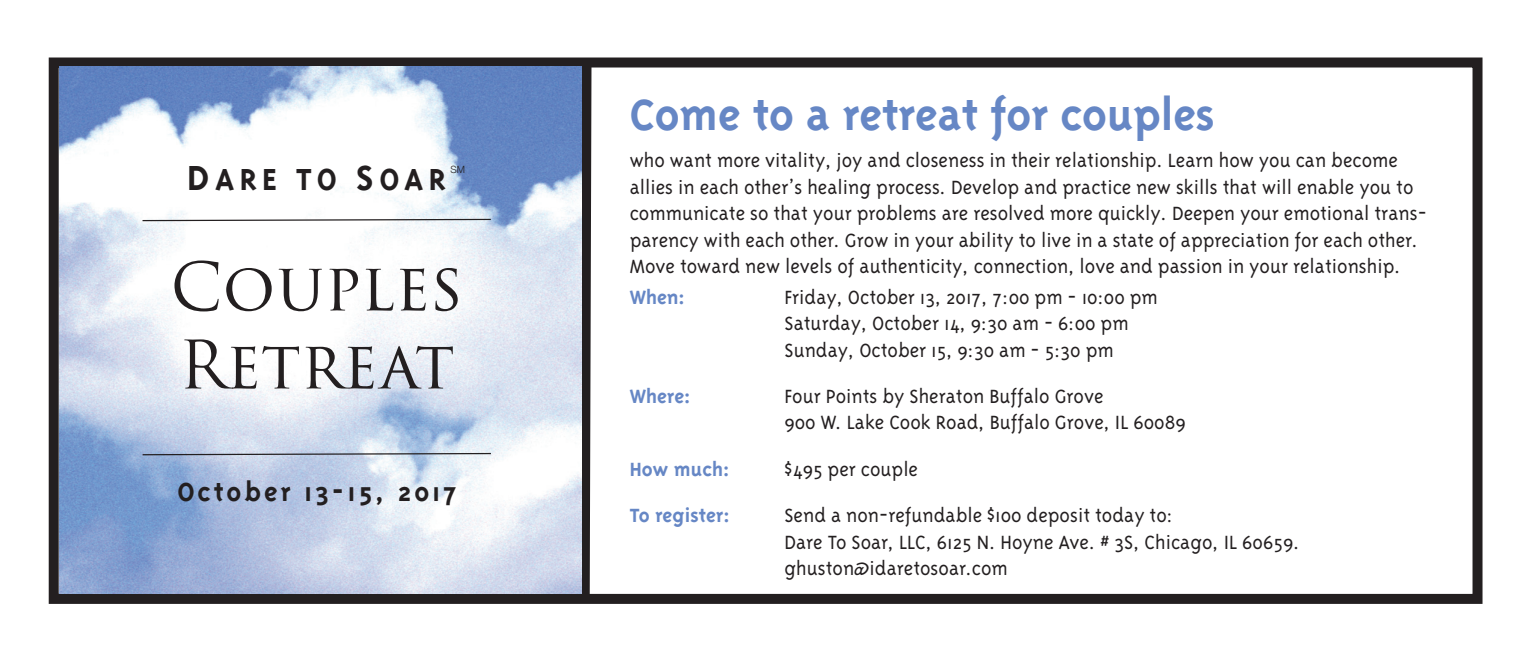
<style>
.page{position:relative;width:1530px;height:660px;background:#fff}
.page>*{position:absolute;margin:0;border:0;box-sizing:border-box;transform-origin:0 0}
.t1{font:65px/78px "Trajan Pro 3";letter-spacing:-.005em;color:#231f20}
.t2{font:700 50px "Triplex";color:#6687c5}
.t3{font:700 35px "Triplex";letter-spacing:.15em;color:#231f20}
.t4{font:700 30px "Triplex";letter-spacing:.1em;color:#231f20}
.t5{font:300 22px/26.5px "Triplex";color:#231f20}
.t6{font:700 22px/46.2px "Triplex";color:#6687c5}
.t7{font:300 10px "Helvetica Neue";color:#231f20}
.s1{font-size:40px}
</style>
<div class="page">
<div style="left:49px;top:58px;width:1434px;height:546px;border:10px solid #231f20"></div>
<svg style="left:575px;top:57px;width:22px;height:547px"></svg>
<img style="left:59px;top:66px;width:522px;height:528px">
<svg style="left:141px;top:218px;width:351px;height:4px"></svg>
<svg style="left:141px;top:452px;width:351px;height:4px"></svg>
<p class="t7" style="left:451px;top:161px;width:16px">SM</p>
<h3 class="t3" style="left:187px;top:160px;width:260px"><span class="s1">D</span>ARE TO <span class="s1">S</span>OAR</h3>
<h1 class="t1" style="left:170px;top:251px;width:294px">Couples<br>Retreat</h1>
<h3 class="t4" style="left:177px;top:475px;width:281px">October 13-15, 2017</h3>
<h2 class="t2" style="left:630px;top:87px;width:587px">Come to a retreat for couples</h2>
<p class="t5" style="left:630px;top:147px;width:799px">who want more vitality, joy and closeness in their relationship. Learn how you can become allies in each other’s healing process. Develop and practice new skills that will enable you to communicate so that your problems are resolved more quickly. Deepen your emotional trans&shy;parency with each other. Grow in your ability to live in a state of appreciation for each other.<br>Move toward new levels of authenticity, connection, love and passion in your relationship.</p>
<p class="t6" style="left:630px;top:273px;width:57px">When:</p>
<p class="t5" style="left:784px;top:284px;width:375px">Friday, October 13, 2017, 7:00 pm - 10:00 pm<br>Saturday, October 14, 9:30 am - 6:00 pm<br>Sunday, October 15, 9:30 am - 5:30 pm</p>
<p class="t5" style="left:784px;top:383px;width:403px">Four Points by Sheraton Buffalo Grove<br>900 W. Lake Cook Road, Buffalo Grove, IL 60089</p>
<p class="t5" style="left:784px;top:446px;width:390px;line-height:46.5px">$495 per couple<br>Send a non-refundable $100 deposit today to:</p>
<p class="t5" style="left:784px;top:528px;width:517px">Dare To Soar, LLC, 6125 N. Hoyne Ave. # 3S, Chicago, IL 60659. ghuston@idaretosoar.com</p>
<p class="t6" style="left:630px;top:373px;width:63px">Where:</p>
<p class="t6" style="left:630px;top:445px;width:102px">How much:<br>To register:</p>
</div>
